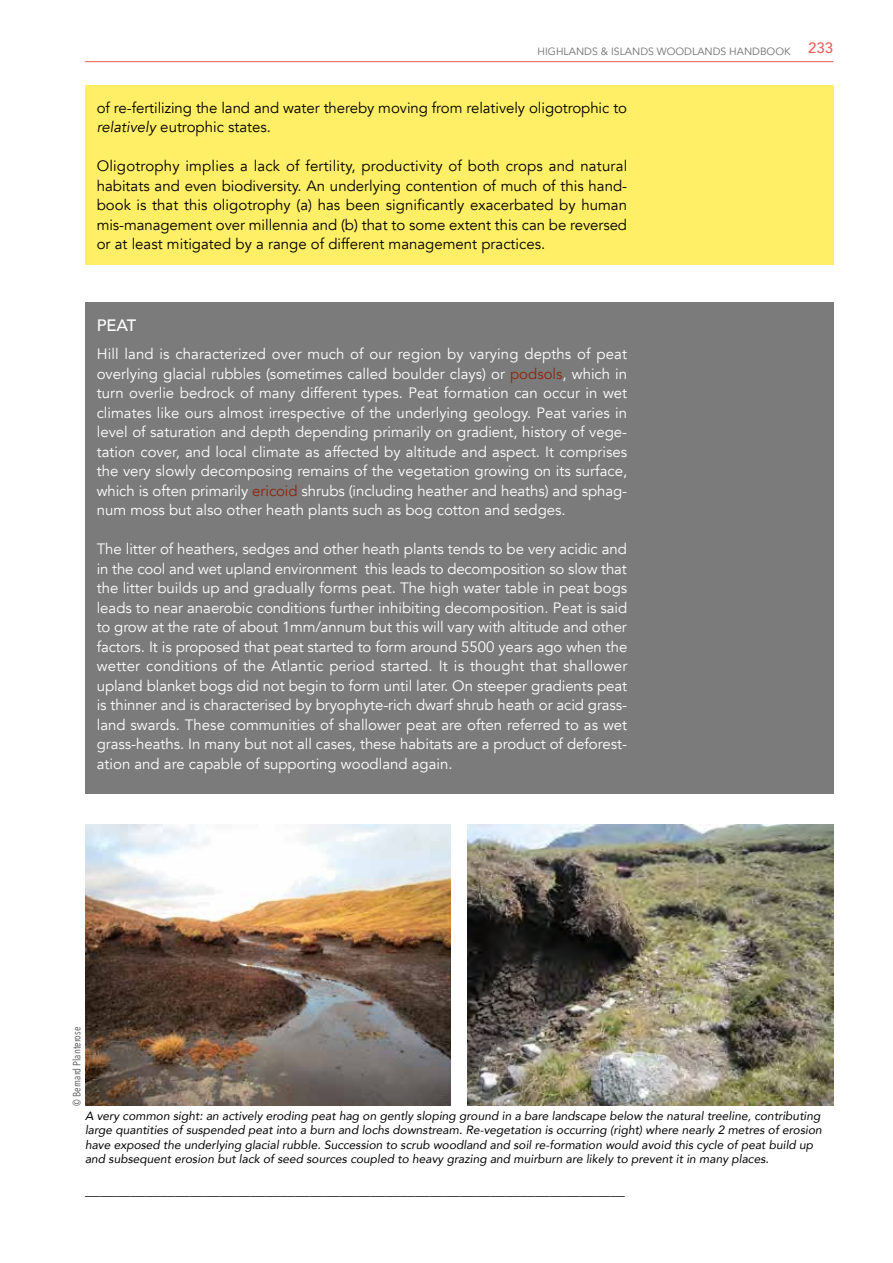
<style>
.page{position:relative;width:893px;height:1263px;background:#fff}
.page>*{position:absolute;margin:0;border:0;box-sizing:border-box;transform-origin:0 0}
.Paragraph_head_CAPS{font:500 16.5px "Avenir";color:#fff}
.t1{font:15px/19.5px "Avenir";color:#fff;text-align:justify}
.t2{font:15px/19.5px "Avenir";letter-spacing:-.005em;color:#000}
.t3{font:italic 12px/14.4px "Avenir";color:#000}
.t4{font:10.5px "Avenir";color:#706f6f}
.Photo_credit{font:10.5px "Avenir Next Condensed";color:#575756}
.s1{font-style:italic}
.s2{color:#8a280d}
</style>
<div class="page">
<hr style="left:85px;top:61px;width:748px;height:1px;background:#ec615b">
<div style="left:85px;top:85px;width:748px;height:179px;background:#ffef66"></div>
<div style="left:85px;top:302px;width:748px;height:491px;background:#7c7b7b"></div>
<img style="left:85px;top:825px;width:366px;height:281px">
<img style="left:468px;top:825px;width:365px;height:281px">
<p class="t4" style="left:537px;top:46px;width:297px">HIGHLANDS &amp; ISLANDS WOODLANDS HANDBOOK <sup>233</sup></p>
<p class="t2" style="left:97px;top:98px;width:532px">of re-fertilizing the land and water thereby moving from relatively oligotrophic to <span class="s1">relatively</span> eutrophic states.</p>
<p class="t2" style="left:97px;top:157px;width:532px;text-align:justify">Oligotrophy implies a lack of fertility, productivity of both crops and natural habitats and even biodiversity. An underlying contention of much of this hand&shy;book is that this oligotrophy (a) has been significantly exacerbated by human mis-management over millennia and (b) that to some extent this can be reversed or at least mitigated by a range of different management practices.</p>
<p class="Paragraph_head_CAPS" style="left:97px;top:311px;width:41px">PEAT</p>
<p class="t1" style="left:97px;top:345px;width:532px">Hill land is characterized over much of our region by varying depths of peat overlying glacial rubbles (sometimes called boulder clays) or <span class="s2">podsols</span>, which in turn overlie bedrock of many different types. Peat formation can occur in wet climates like ours almost irrespective of the underlying geology. Peat varies in level of saturation and depth depending primarily on gradient, history of vege&shy;tation cover, and local climate as affected by altitude and aspect. It comprises the very slowly decomposing remains of the vegetation growing on its surface, which is often primarily <span class="s2">ericoid</span> shrubs (including heather and heaths) and sphag&shy;num moss but also other heath plants such as bog cotton and sedges.</p>
<p class="t1" style="left:97px;top:540px;width:532px">The litter of heathers, sedges and other heath plants tends to be very acidic and in the cool and wet upland environment this leads to decomposition so slow that the litter builds up and gradually forms peat. The high water table in peat bogs leads to near anaerobic conditions further inhibiting decomposition. Peat is said to grow at the rate of about 1mm/annum but this will vary with altitude and other factors. It is proposed that peat started to form around 5500 years ago when the wetter conditions of the Atlantic period started. It is thought that shallower upland blanket bogs did not begin to form until later. On steeper gradients peat is thinner and is characterised by bryophyte-rich dwarf shrub heath or acid grass&shy;land swards. These communities of shallower peat are often referred to as wet grass-heaths. In many but not all cases, these habitats are a product of deforest&shy;ation and are capable of supporting woodland again.</p>
<p class="Photo_credit" style="left:68px;top:1106px;width:80px;rotate:-90deg">© Bernard Planterose</p>
<p class="t3" style="left:85px;top:1108px;width:738px">A very common sight: an actively eroding peat hag on gently sloping ground in a bare landscape below the natural treeline, contributing large quantities of suspended peat into a burn and lochs downstream. Re-vegetation is occurring (right) where nearly 2 metres of erosion have exposed the underlying glacial rubble. Succession to scrub woodland and soil re-formation would avoid this cycle of peat build up and subsequent erosion but lack of seed sources coupled to heavy grazing and muirburn are likely to prevent it in many places.</p>
<p class="t2" style="left:85px;top:1180px;width:541px">________________________________________________________________________</p>
</div>
